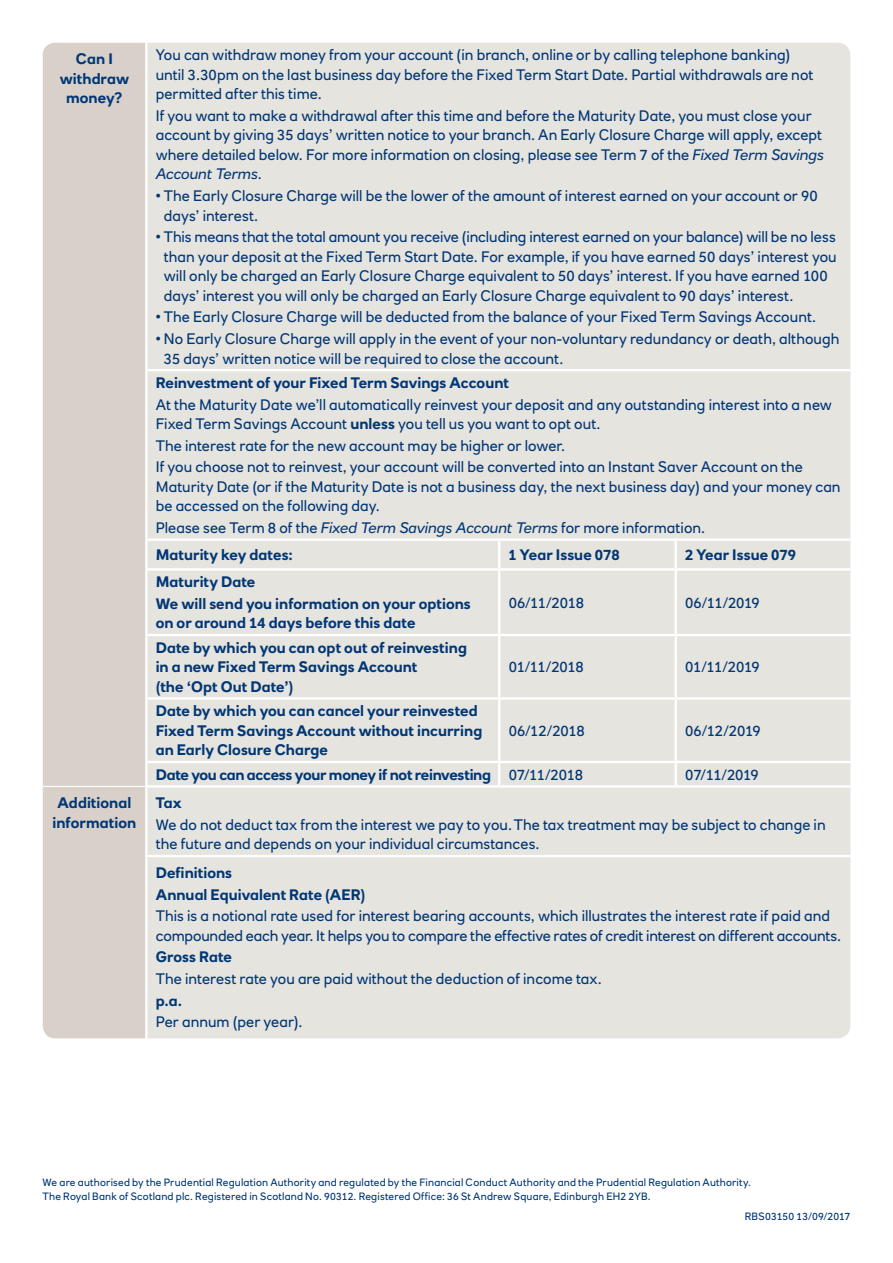
<style>
.page{position:relative;width:893px;height:1263px;background:#fff}
.page>*{position:absolute;margin:0;border:0;box-sizing:border-box;transform-origin:0 0}
.t1{font:15px/19.5px "RN House Sans";letter-spacing:.005em;color:#013775}
.t2{font:700 15px/19.5px "RN House Sans";color:#013775}
.t3{font:700 15px "RN House Sans";letter-spacing:-.02em;color:#013775}
.t4{font:10.5px/14.1px "RN House Sans";letter-spacing:.015em;color:#013775}
.s1{font-style:italic}
.s2{font-weight:700}
.s3{font-weight:400}
</style>
<div class="page">
<div style="left:43px;top:43px;width:102px;height:995px;background:#d8d0c9"></div>
<div style="left:147px;top:43px;width:703px;height:995px;background:#e6e4df"></div>
<hr style="left:145px;top:369px;width:354px;height:2px;background:#fff">
<hr style="left:499px;top:369px;width:177px;height:2px;background:#fff">
<hr style="left:676px;top:369px;width:174px;height:2px;background:#fff">
<hr style="left:145px;top:538px;width:354px;height:3px;background:#fff">
<hr style="left:499px;top:538px;width:177px;height:3px;background:#fff">
<hr style="left:676px;top:538px;width:174px;height:3px;background:#fff">
<hr style="left:145px;top:568px;width:354px;height:3px;background:#fff">
<hr style="left:499px;top:568px;width:177px;height:3px;background:#fff">
<hr style="left:676px;top:568px;width:174px;height:3px;background:#fff">
<hr style="left:145px;top:634px;width:354px;height:2px;background:#fff">
<hr style="left:499px;top:634px;width:177px;height:2px;background:#fff">
<hr style="left:676px;top:634px;width:174px;height:2px;background:#fff">
<hr style="left:145px;top:697px;width:354px;height:3px;background:#fff">
<hr style="left:499px;top:697px;width:177px;height:3px;background:#fff">
<hr style="left:676px;top:697px;width:174px;height:3px;background:#fff">
<hr style="left:145px;top:761px;width:354px;height:2px;background:#fff">
<hr style="left:499px;top:761px;width:177px;height:2px;background:#fff">
<hr style="left:676px;top:761px;width:174px;height:2px;background:#fff">
<hr style="left:145px;top:785px;width:354px;height:3px;background:#fff">
<hr style="left:499px;top:785px;width:177px;height:3px;background:#fff">
<hr style="left:676px;top:785px;width:174px;height:3px;background:#fff">
<hr style="left:145px;top:855px;width:354px;height:2px;background:#fff">
<hr style="left:499px;top:855px;width:177px;height:2px;background:#fff">
<hr style="left:676px;top:855px;width:174px;height:2px;background:#fff">
<hr style="left:43px;top:786px;width:102px;height:1px;background:#fff">
<hr style="left:498px;top:541px;width:2px;height:27px;background:#fff">
<hr style="left:675px;top:541px;width:2px;height:27px;background:#fff">
<hr style="left:498px;top:571px;width:2px;height:63px;background:#fff">
<hr style="left:675px;top:571px;width:2px;height:63px;background:#fff">
<hr style="left:498px;top:636px;width:2px;height:61px;background:#fff">
<hr style="left:675px;top:636px;width:2px;height:61px;background:#fff">
<hr style="left:498px;top:700px;width:2px;height:61px;background:#fff">
<hr style="left:675px;top:700px;width:2px;height:61px;background:#fff">
<hr style="left:498px;top:763px;width:2px;height:22px;background:#fff">
<hr style="left:675px;top:763px;width:2px;height:22px;background:#fff">
<p class="t2" style="left:60px;top:49px;width:71px;text-align:center">Can I withdraw money?</p>
<p class="t1" style="left:156px;top:45px;width:659px">You can withdraw money from your account (in branch, online or by calling telephone banking) until 3.30pm on the last business day before the Fixed Term Start Date. Partial withdrawals are not permitted after this time.</p>
<p class="t1" style="left:156px;top:106px;width:670px">If you want to make a withdrawal after this time and before the Maturity Date, you must close your account by giving 35 days’ written notice to your branch. An Early Closure Charge will apply, except where detailed below. For more information on closing, please see Term 7 of the <span class="s1">Fixed Term Savings Account Terms</span>.</p>
<p class="t1" style="left:164px;top:186px;width:655px;text-indent:-8px">• The Early Closure Charge will be the lower of the amount of interest earned on your account or 90 days’ interest.</p>
<p class="t1" style="left:164px;top:227px;width:674px;text-indent:-8px">• This means that the total amount you receive (including interest earned on your balance) will be no less than your deposit at the Fixed Term Start Date. For example, if you have earned 50 days’ interest you will only be charged an Early Closure Charge equivalent to 50 days’ interest. If you have earned 100 days’ interest you will only be charged an Early Closure Charge equivalent to 90 days’ interest.</p>
<p class="t1" style="left:156px;top:307px;width:662px">• The Early Closure Charge will be deducted from the balance of your Fixed Term Savings Account.</p>
<p class="t1" style="left:164px;top:329px;width:677px;text-indent:-8px">• No Early Closure Charge will apply in the event of your non-voluntary redundancy or death, although<br>35 days’ written notice will be required to close the account.</p>
<p class="t2" style="left:156px;top:373px;width:355px">Reinvestment of your Fixed Term Savings Account</p>
<p class="t1" style="left:156px;top:394px;width:678px">At the Maturity Date we’ll automatically reinvest your deposit and any outstanding interest into a new<br>Fixed Term Savings Account <span class="s2">unless</span> you tell us you want to opt out.</p>
<p class="t1" style="left:156px;top:435px;width:649px;line-height:21.6px">The interest rate for the new account may be higher or lower.<br>If you choose not to reinvest, your account will be converted into an Instant Saver Account on the</p>
<p class="t1" style="left:156px;top:477px;width:686px">Maturity Date (or if the Maturity Date is not a business day, the next business day) and your money can be accessed on the following day.</p>
<p class="t1" style="left:156px;top:514px;width:551px;line-height:27.2px">Please see Term 8 of the <span class="s1">Fixed Term Savings Account Terms</span> for more information.<br><span class="s2">Maturity key dates:</span></p>
<p class="t2" style="left:509px;top:545px;width:112px">1 Year Issue 078</p>
<p class="t2" style="left:685px;top:545px;width:113px">2 Year Issue 079</p>
<p class="t2" style="left:156px;top:571px;width:317px;line-height:21.6px">Maturity Date<br>We will send you information on your options</p>
<p class="t2" style="left:156px;top:613px;width:261px">on or around 14 days before this date</p>
<p class="t2" style="left:156px;top:638px;width:313px">Date by which you can opt out of reinvesting in a new Fixed Term Savings Account<br>(the ‘Opt Out Date’)</p>
<p class="t1" style="left:509px;top:593px;width:77px">06/11/2018</p>
<p class="t1" style="left:685px;top:593px;width:76px">06/11/2019</p>
<p class="t1" style="left:509px;top:657px;width:77px">01/11/2018</p>
<p class="t1" style="left:685px;top:657px;width:76px">01/11/2019</p>
<p class="t2" style="left:156px;top:701px;width:328px">Date by which you can cancel your reinvested<br>Fixed Term Savings Account without incurring an Early Closure Charge</p>
<p class="t1" style="left:509px;top:721px;width:78px">06/12/2018</p>
<p class="t1" style="left:685px;top:721px;width:77px">06/12/2019</p>
<p class="t3" style="left:156px;top:765px;width:429px">Date you can access your money if not reinvesting <span class="s3">07/11/2018</span></p>
<p class="t1" style="left:685px;top:765px;width:75px">07/11/2019</p>
<p class="t2" style="left:53px;top:793px;width:85px;text-align:center">Additional information</p>
<p class="t2" style="left:156px;top:793px;width:27px">Tax</p>
<p class="t1" style="left:156px;top:815px;width:671px">We do not deduct tax from the interest we pay to you. The tax treatment may be subject to change in the future and depends on your individual circumstances.</p>
<p class="t2" style="left:156px;top:862px;width:211px;line-height:21.6px">Definitions<br>Annual Equivalent Rate (AER)</p>
<p class="t1" style="left:156px;top:906px;width:687px">This is a notional rate used for interest bearing accounts, which illustrates the interest rate if paid and compounded each year. It helps you to compare the effective rates of credit interest on different accounts.</p>
<p class="t2" style="left:156px;top:947px;width:78px">Gross Rate</p>
<p class="t1" style="left:156px;top:969px;width:448px">The interest rate you are paid without the deduction of income tax.</p>
<p class="t2" style="left:156px;top:990px;width:28px">p.a.</p>
<p class="t1" style="left:156px;top:1012px;width:148px">Per annum (per year).</p>
<p class="t4" style="left:43px;top:1175px;width:710px">We are authorised by the Prudential Regulation Authority and regulated by the Financial Conduct Authority and the Prudential Regulation Authority.<br>The Royal Bank of Scotland plc. Registered in Scotland No. 90312. Registered Office: 36 St Andrew Square, Edinburgh EH2 2YB.</p>
<p class="t4" style="left:745px;top:1210px;width:107px">RBS03150 13/09/2017</p>
</div>
